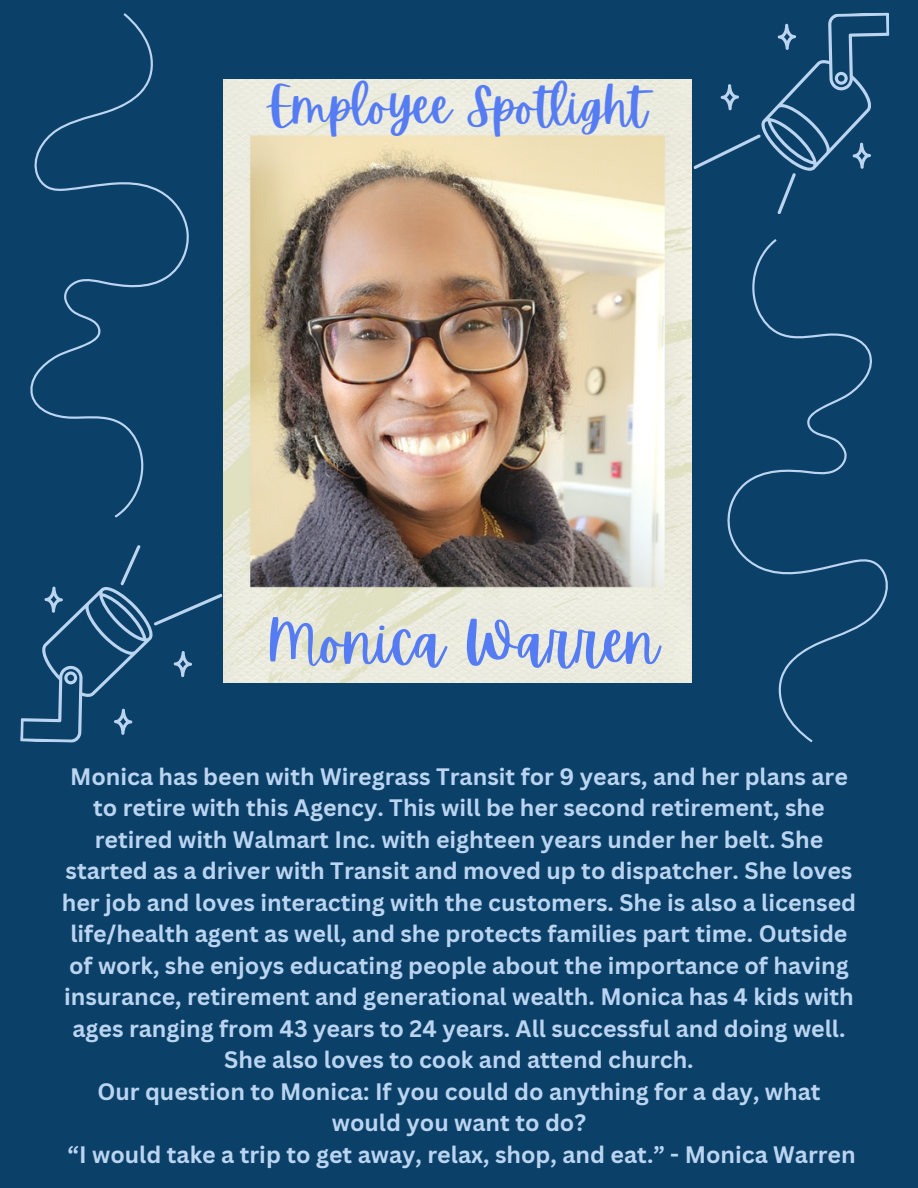
<style>
.page{position:relative;width:918px;height:1188px;background:#0b4068}
.page>*{position:absolute;margin:0;border:0;box-sizing:border-box;transform-origin:0 0}
.t1{font:59.1px "Apricots";color:#567cf3}
.t2{font:49.5px "Apricots";color:#567cf3}
.t3{font:700 23.1px/31.5px "Canva Sans";color:#bbd5f1;text-align:center}
</style>
<div class="page">
<img style="left:224px;top:79px;width:468px;height:603px">
<svg style="left:20px;top:545px;width:203px;height:198px"></svg>
<svg style="left:693px;top:12px;width:197px;height:202px"></svg>
<svg style="left:30px;top:13px;width:345px;height:508px"></svg>
<svg style="left:541px;top:236px;width:347px;height:506px"></svg>
<h2 class="t2" style="left:269px;top:78px;width:380px">Employee Spotlight</h2>
<p class="t1" style="left:267px;top:608px;width:393px">Monica Warren</p>
<p class="t3" style="left:62px;top:760px;width:796px">Monica has been with Wiregrass Transit for 9 years, and her plans are to retire with this Agency. This will be her second retirement, she retired with Walmart Inc. with eighteen years under her belt. She started as a driver with Transit and moved up to dispatcher. She loves her job and loves interacting with the customers. She is also a licensed life/health agent as well, and she protects families part time. Outside of work, she enjoys educating people about the importance of having insurance, retirement and generational wealth. Monica has 4 kids with ages ranging from 43 years to 24 years. All successful and doing well.<br>She also loves to cook and attend church.</p>
<h1 class="t3" style="left:97px;top:1075px;width:725px">Our question to Monica: If you could do anything for a day, what would you want to do?</h1>
<p class="t3" style="left:68px;top:1138px;width:790px">“I would take a trip to get away, relax, shop, and eat.” - Monica Warren</p>
</div>
